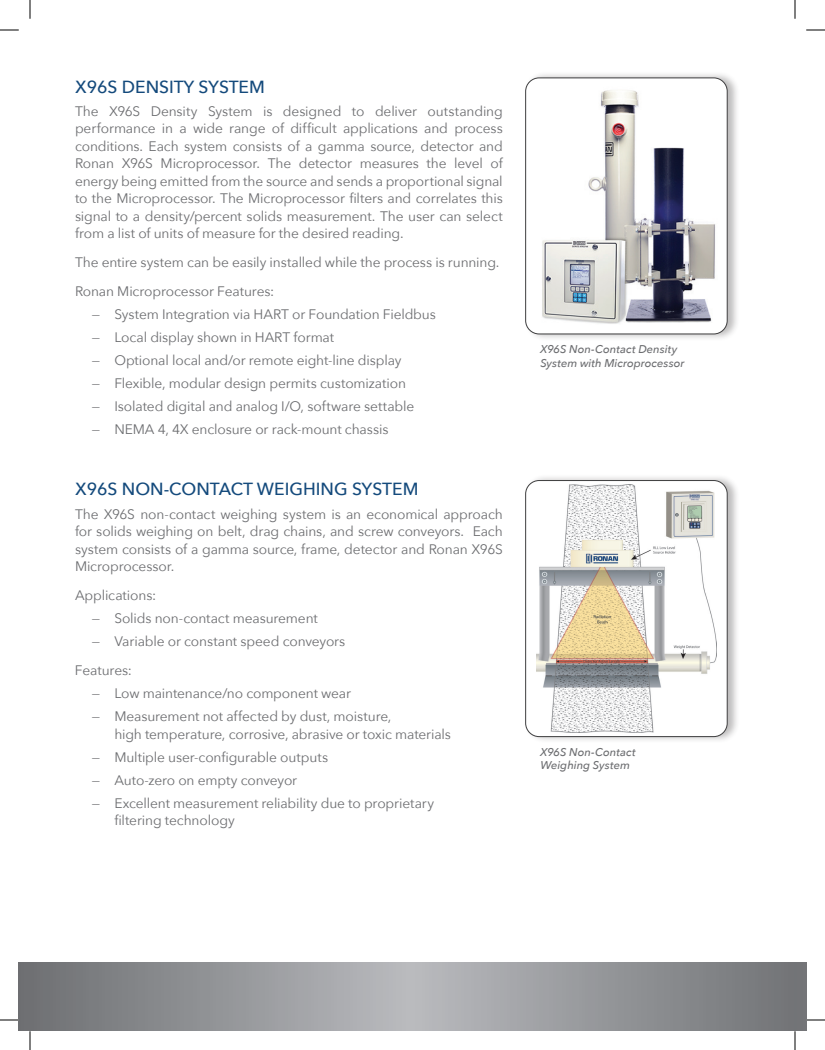
<style>
.page{position:relative;width:825px;height:1050px;background:#fff}
.page>*{position:absolute;margin:0;border:0;box-sizing:border-box;transform-origin:0 0}
.t1{font:500 17.5px "Avenir Next";color:#144a7c}
.t2{font:13.75px/17.5px "Avenir Next";letter-spacing:-.01em;color:#6c6d70}
.t3{font:italic 500 11.25px/13.5px "Avenir Next";color:#6c6d70}
</style>
<div class="page">
<svg style="left:19px;top:962px;width:776px;height:69px;background:#949598"></svg>
<div style="left:795px;top:962px;width:11px;height:69px;background:#737477"></div>
<div style="left:524px;top:71px;width:216px;height:270px;background:#231f20;opacity:.3"></div>
<div style="left:526px;top:78px;width:201px;height:256px;background:#fff;border-radius:14px"></div>
<img style="left:542px;top:90px;width:173px;height:234px">
<div style="left:525px;top:78px;width:202px;height:256px;border:1px solid #3e3e3f;border-radius:14px"></div>
<div style="left:524px;top:474px;width:216px;height:270px;background:#231f20;opacity:.3"></div>
<div style="left:526px;top:481px;width:201px;height:256px;background:#fff;border-radius:14px"></div>
<img style="left:537px;top:484px;width:179px;height:249px">
<div style="left:525px;top:480px;width:202px;height:257px;border:1px solid #3e3e3f;border-radius:14px"></div>
<svg style="left:0;top:29px;width:19px;height:2px"></svg>
<svg style="left:806px;top:29px;width:19px;height:2px"></svg>
<svg style="left:0;top:1019px;width:19px;height:2px"></svg>
<svg style="left:806px;top:1019px;width:19px;height:2px"></svg>
<svg style="left:29px;top:0;width:2px;height:19px"></svg>
<svg style="left:29px;top:1031px;width:2px;height:19px"></svg>
<svg style="left:794px;top:0;width:2px;height:19px"></svg>
<svg style="left:794px;top:1031px;width:2px;height:19px"></svg>
<p class="t1" style="left:75px;top:72px;width:191px">X96S DENSITY SYSTEM</p>
<p class="t2" style="left:75px;top:102px;width:429px;text-align:justify">The X96S Density System is designed to deliver outstanding performance in a wide range of difficult applications and process conditions. Each system consists of a gamma source, detector and Ronan X96S Microprocessor. The detector measures the level of energy being emitted from the source and sends a proportional signal to the Microprocessor. The Microprocessor filters and correlates this signal to a density/percent solids measurement. The user can select from a list of units of measure for the desired reading.</p>
<p class="t2" style="left:75px;top:247px;width:426px;line-height:28.8px">The entire system can be easily installed while the process is running.<br>Ronan Microprocessor Features:</p>
<p class="t2" style="left:92px;top:305px;width:346px">— System Integration via HART or Foundation Fieldbus</p>
<p class="t2" style="left:92px;top:328px;width:244px">— Local display shown in HART format</p>
<p class="t2" style="left:92px;top:351px;width:311px">— Optional local and/or remote eight-line display</p>
<p class="t2" style="left:92px;top:374px;width:316px">— Flexible, modular design permits customization</p>
<p class="t2" style="left:92px;top:397px;width:324px">— Isolated digital and analog I/O, software settable</p>
<p class="t2" style="left:92px;top:420px;width:298px">— NEMA 4, 4X enclosure or rack-mount chassis</p>
<p class="t1" style="left:75px;top:474px;width:345px">X96S NON-CONTACT WEIGHING SYSTEM</p>
<p class="t2" style="left:75px;top:504px;width:429px;text-align:justify">The X96S non-contact weighing system is an economical approach for solids weighing on belt, drag chains, and screw conveyors. Each system consists of a gamma source, frame, detector and Ronan X96S Microprocessor.</p>
<p class="t2" style="left:75px;top:586px;width:83px">Applications:</p>
<p class="t2" style="left:92px;top:609px;width:228px">— Solids non-contact measurement</p>
<p class="t2" style="left:75px;top:626px;width:272px;line-height:28.8px;text-indent:17px">— Variable or constant speed conveyors<br>Features:</p>
<p class="t2" style="left:92px;top:684px;width:261px">— Low maintenance/no component wear</p>
<p class="t2" style="left:114px;top:707px;width:338px;text-indent:-22px">— Measurement not affected by dust, moisture,<br>high temperature, corrosive, abrasive or toxic materials</p>
<p class="t2" style="left:92px;top:748px;width:238px">— Multiple user-configurable outputs</p>
<p class="t2" style="left:92px;top:771px;width:207px">— Auto-zero on empty conveyor</p>
<p class="t2" style="left:114px;top:794px;width:321px;text-indent:-22px">— Excellent measurement reliability due to proprietary filtering technology</p>
<p class="t3" style="left:540px;top:342px;width:145px">X96S Non-Contact Density<br>System with Microprocessor</p>
<p class="t3" style="left:540px;top:745px;width:97px">X96S Non-Contact<br>Weighing System</p>
</div>
